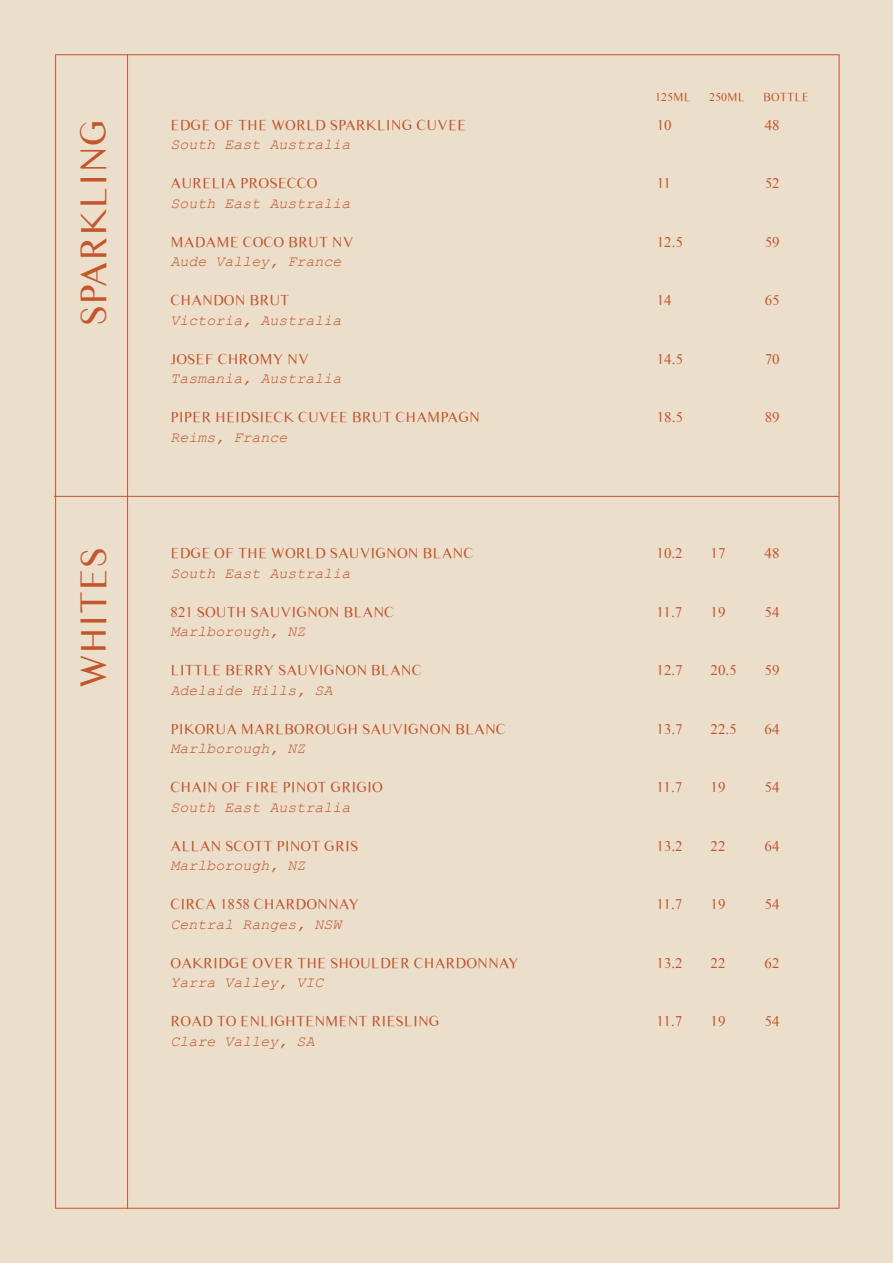
<style>
.page{position:relative;width:893px;height:1263px;background:#ebdecb}
.page>*{position:absolute;margin:0;border:0;box-sizing:border-box;transform-origin:0 0}
.t1{font:37.5px "Times Sans Serif";color:#c3562b}
.t2{font:15px "Times Sans Serif";color:#c3562b}
.t3{font:italic 15px "Courier New";color:#c3562b}
.t4{font:12.15px "Times Sans Serif";color:#c3562b}
</style>
<div class="page">
<hr style="left:127px;top:54px;width:1px;height:1155px;background:#c3562b">
<hr style="left:54px;top:496px;width:785px;height:1px;background:#c3562b">
<p class="t4" style="left:655px;top:89px;width:37px">125ML</p>
<p class="t4" style="left:709px;top:89px;width:37px">250ML</p>
<p class="t4" style="left:763px;top:89px;width:47px">BOTTLE</p>
<h1 class="t1" style="left:68px;top:326px;width:208px;rotate:-90deg">SPARKLING</h1>
<p class="t2" style="left:171px;top:115px;width:297px">EDGE OF THE WORLD SPARKLING CUVEE</p>
<p class="t2" style="left:657px;top:115px;width:16px">10</p>
<p class="t2" style="left:765px;top:115px;width:16px">48</p>
<p class="t3" style="left:171px;top:134px;width:182px">South East Australia</p>
<p class="t2" style="left:171px;top:173px;width:149px">AURELIA PROSECCO</p>
<p class="t2" style="left:657px;top:173px;width:16px">11</p>
<p class="t2" style="left:765px;top:173px;width:16px">52</p>
<p class="t3" style="left:171px;top:193px;width:182px">South East Australia</p>
<p class="t2" style="left:171px;top:232px;width:184px">MADAME COCO BRUT NV</p>
<p class="t2" style="left:657px;top:232px;width:28px">12.5</p>
<p class="t2" style="left:765px;top:232px;width:16px">59</p>
<p class="t3" style="left:171px;top:251px;width:173px">Aude Valley, France</p>
<p class="t2" style="left:171px;top:290px;width:120px">CHANDON BRUT</p>
<p class="t2" style="left:657px;top:290px;width:16px">14</p>
<p class="t2" style="left:765px;top:290px;width:16px">65</p>
<p class="t3" style="left:171px;top:310px;width:173px">Victoria, Australia</p>
<p class="t2" style="left:171px;top:349px;width:140px">JOSEF CHROMY NV</p>
<p class="t2" style="left:657px;top:349px;width:28px">14.5</p>
<p class="t2" style="left:765px;top:349px;width:16px">70</p>
<p class="t3" style="left:171px;top:368px;width:173px">Tasmania, Australia</p>
<p class="t2" style="left:171px;top:407px;width:311px">PIPER HEIDSIECK CUVEE BRUT CHAMPAGN</p>
<p class="t2" style="left:657px;top:407px;width:28px">18.5</p>
<p class="t2" style="left:765px;top:407px;width:16px">89</p>
<p class="t3" style="left:171px;top:427px;width:118px">Reims, France</p>
<h1 class="t1" style="left:68px;top:689px;width:143px;rotate:-90deg">WHITES</h1>
<p class="t2" style="left:171px;top:543px;width:304px">EDGE OF THE WORLD SAUVIGNON BLANC</p>
<p class="t2" style="left:657px;top:543px;width:28px">10.2</p>
<p class="t2" style="left:711px;top:543px;width:16px">17</p>
<p class="t2" style="left:765px;top:543px;width:16px">48</p>
<p class="t3" style="left:171px;top:563px;width:182px">South East Australia</p>
<p class="t2" style="left:171px;top:602px;width:225px">821 SOUTH SAUVIGNON BLANC</p>
<p class="t2" style="left:657px;top:602px;width:27px">11.7</p>
<p class="t2" style="left:711px;top:602px;width:16px">19</p>
<p class="t2" style="left:765px;top:602px;width:16px">54</p>
<p class="t3" style="left:171px;top:621px;width:136px">Marlborough, NZ</p>
<p class="t2" style="left:171px;top:660px;width:253px">LITTLE BERRY SAUVIGNON BLANC</p>
<p class="t2" style="left:657px;top:660px;width:28px">12.7</p>
<p class="t2" style="left:711px;top:660px;width:28px">20.5</p>
<p class="t2" style="left:765px;top:660px;width:16px">59</p>
<p class="t3" style="left:171px;top:680px;width:163px">Adelaide Hills, SA</p>
<p class="t2" style="left:171px;top:719px;width:337px">PIKORUA MARLBOROUGH SAUVIGNON BLANC</p>
<p class="t2" style="left:657px;top:719px;width:28px">13.7</p>
<p class="t2" style="left:711px;top:719px;width:28px">22.5</p>
<p class="t2" style="left:765px;top:719px;width:16px">64</p>
<p class="t3" style="left:171px;top:738px;width:136px">Marlborough, NZ</p>
<p class="t2" style="left:171px;top:777px;width:214px">CHAIN OF FIRE PINOT GRIGIO</p>
<p class="t2" style="left:657px;top:777px;width:27px">11.7</p>
<p class="t2" style="left:711px;top:777px;width:16px">19</p>
<p class="t2" style="left:765px;top:777px;width:16px">54</p>
<p class="t3" style="left:171px;top:797px;width:182px">South East Australia</p>
<p class="t2" style="left:171px;top:836px;width:189px">ALLAN SCOTT PINOT GRIS</p>
<p class="t2" style="left:657px;top:836px;width:28px">13.2</p>
<p class="t2" style="left:711px;top:836px;width:16px">22</p>
<p class="t2" style="left:765px;top:836px;width:16px">64</p>
<p class="t3" style="left:171px;top:855px;width:136px">Marlborough, NZ</p>
<p class="t2" style="left:171px;top:894px;width:190px">CIRCA 1858 CHARDONNAY</p>
<p class="t2" style="left:657px;top:894px;width:27px">11.7</p>
<p class="t2" style="left:711px;top:894px;width:16px">19</p>
<p class="t2" style="left:765px;top:894px;width:16px">54</p>
<p class="t3" style="left:171px;top:914px;width:173px">Central Ranges, NSW</p>
<p class="t2" style="left:171px;top:953px;width:350px">OAKRIDGE OVER THE SHOULDER CHARDONNAY</p>
<p class="t2" style="left:657px;top:953px;width:28px">13.2</p>
<p class="t2" style="left:711px;top:953px;width:16px">22</p>
<p class="t2" style="left:765px;top:953px;width:16px">62</p>
<p class="t3" style="left:171px;top:972px;width:154px">Yarra Valley, VIC</p>
<p class="t2" style="left:171px;top:1011px;width:271px">ROAD TO ENLIGHTENMENT RIESLING</p>
<p class="t2" style="left:657px;top:1011px;width:27px">11.7</p>
<p class="t2" style="left:711px;top:1011px;width:16px">19</p>
<p class="t2" style="left:765px;top:1011px;width:16px">54</p>
<p class="t3" style="left:171px;top:1031px;width:145px">Clare Valley, SA</p>
</div>
